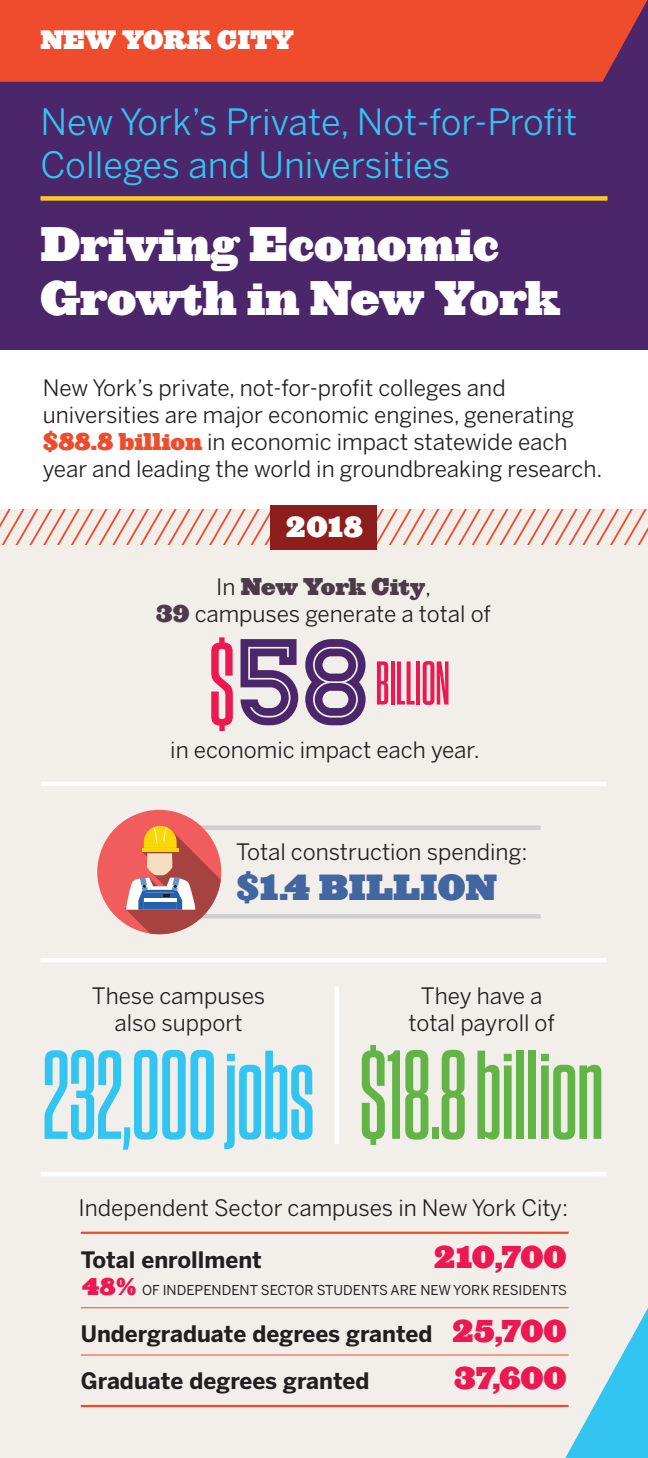
<style>
.page{position:relative;width:648px;height:1458px;background:#fff}
.page>*{position:absolute;margin:0;border:0;box-sizing:border-box;transform-origin:0 0}
.t1{font:126px "Tungsten Compressed Semibld";color:#62b446}
.t2{font:61.65px "Tungsten Compressed Semibld";color:#eb1852}
.t3{font:45px/54px "Ziggurat HTF Black";color:#fff}
.t4{font:36px/43.2px "Benton Sans";color:#32c5f2}
.t5{font:33.75px "Ziggurat HTF Black";color:#42669f}
.t6{font:29.25px "Ziggurat HTF Black";color:#eb1852}
.t7{font:27px "Ziggurat HTF Black";color:#fff}
.t8{font:24.75px "Ziggurat HTF Black";color:#fff}
.t9{font:22.5px/27px "Benton Sans";color:#231f20;text-align:center}
.t10{font:700 22.5px/47.2px "Benton Sans";color:#231f20}
.t11{font:22.5px "Ziggurat HTF Black";letter-spacing:-.01em;color:#4c3c48}
.t12{font:13.5px "Benton Sans";color:#231f20}
.s1{font-family:"Ziggurat HTF Black";color:#ef4b2d}
.s2{font-family:"Benton Sans";color:#231f20}
.s3{font-family:"Ziggurat HTF Black";color:#4c3c48}
.s4{font-size:117.9px}
.s5{font-family:"Homestead Inline";font-size:123.08px;color:#4c266a}
.s6{color:#32c5f2}
.s7{font-family:"Ziggurat HTF Black";font-size:22.5px;color:#eb1852}
.s8{font-family:"Ziggurat HTF Black";font-weight:400;font-size:29.25px;color:#eb1852}
</style>
<div class="page">
<div style="left:0;top:0;width:648px;height:350px;background:#4c266a"></div>
<div style="left:0;top:0;width:647px;height:82px;background:#ef4b2d"></div>
<div style="left:40px;top:196px;width:568px;height:5px;background:#fec626"></div>
<div style="left:0;top:510px;width:648px;height:948px;background:#f2eeea"></div>
<hr style="left:81px;top:1232px;width:488px;height:2px;background:#ef4b2d">
<hr style="left:81px;top:1307px;width:488px;height:1px;background:#ef4b2d">
<hr style="left:81px;top:1355px;width:488px;height:1px;background:#ef4b2d">
<hr style="left:81px;top:1405px;width:488px;height:2px;background:#ef4b2d">
<svg style="left:565px;top:1308px;width:83px;height:150px"></svg>
<svg style="left:0;top:510px;width:648px;height:35px"></svg>
<hr style="left:197px;top:826px;width:344px;height:4px;background:#cfcece">
<div style="left:197px;top:914px;width:344px;height:5px;background:#cfcece"></div>
<div style="left:97px;top:810px;width:124px;height:124px;background:#f15d5c;border-radius:50%"></div>
<svg style="left:126px;top:826px;width:95px;height:108px"></svg>
<hr style="left:40px;top:782px;width:566px;height:4px;background:#fff">
<hr style="left:40px;top:958px;width:566px;height:4px;background:#fff">
<hr style="left:335px;top:987px;width:4px;height:157px;background:#fff">
<div style="left:271px;top:505px;width:106px;height:44px;background:#8d1e1b"></div>
<hr style="left:40px;top:1172px;width:566px;height:4px;background:#fff">
<p class="t8" style="left:40px;top:24px;width:255px">NEW YORK CITY</p>
<h3 class="t4" style="left:40px;top:100px;width:538px">New York’s Private, Not-for-Profit<br>Colleges and Universities</h3>
<h3 class="t3" style="left:40px;top:218px;width:521px">Driving Economic<br>Growth in New York</h3>
<p class="t9" style="left:43px;top:374px;width:561px;text-align:left">New York’s private, not-for-profit colleges and universities are major economic engines, generating <span class="s1">$88.8 billion</span> in economic impact statewide each year and leading the world in groundbreaking research.</p>
<p class="t7" style="left:285px;top:510px;width:79px">2018</p>
<p class="t11" style="left:216px;top:572px;width:216px"><span class="s2">In</span> New York City<span class="s2">,</span></p>
<p class="t9" style="left:156px;top:600px;width:337px"><span class="s3">39</span> campuses generate a total of</p>
<h2 class="t2" style="left:209px;top:655px;width:242px"><span class="s4">$</span><span class="s5">58</span>BILLION</h2>
<p class="t9" style="left:170px;top:736px;width:311px">in economic impact each year.</p>
<p class="t9" style="left:236px;top:838px;width:293px">Total construction spending:</p>
<h3 class="t5" style="left:236px;top:866px;width:262px">$1.4 BILLION</h3>
<p class="t9" style="left:92px;top:982px;width:175px">These campuses also support</p>
<h1 class="t1" style="left:43px;top:1037px;width:562px"><span class="s6">232,000 jobs</span> $18.8 billion</h1>
<p class="t9" style="left:408px;top:982px;width:148px">They have a total payroll of</p>
<p class="t9" style="left:78px;top:1194px;width:491px">Independent Sector campuses in New York City:</p>
<p class="t10" style="left:81px;top:1236px;width:183px">Total enrollment</p>
<h3 class="t6" style="left:433px;top:1238px;width:135px">210,700</h3>
<p class="t12" style="left:82px;top:1282px;width:486px"><span class="s7">48%</span> OF INDEPENDENT SECTOR STUDENTS ARE NEW YORK RESIDENTS</p>
<p class="t10" style="left:81px;top:1310px;width:488px">Undergraduate degrees granted <span class="s8">25,700<br></span>Graduate degrees granted</p>
<h3 class="t6" style="left:454px;top:1359px;width:115px">37,600</h3>
</div>
